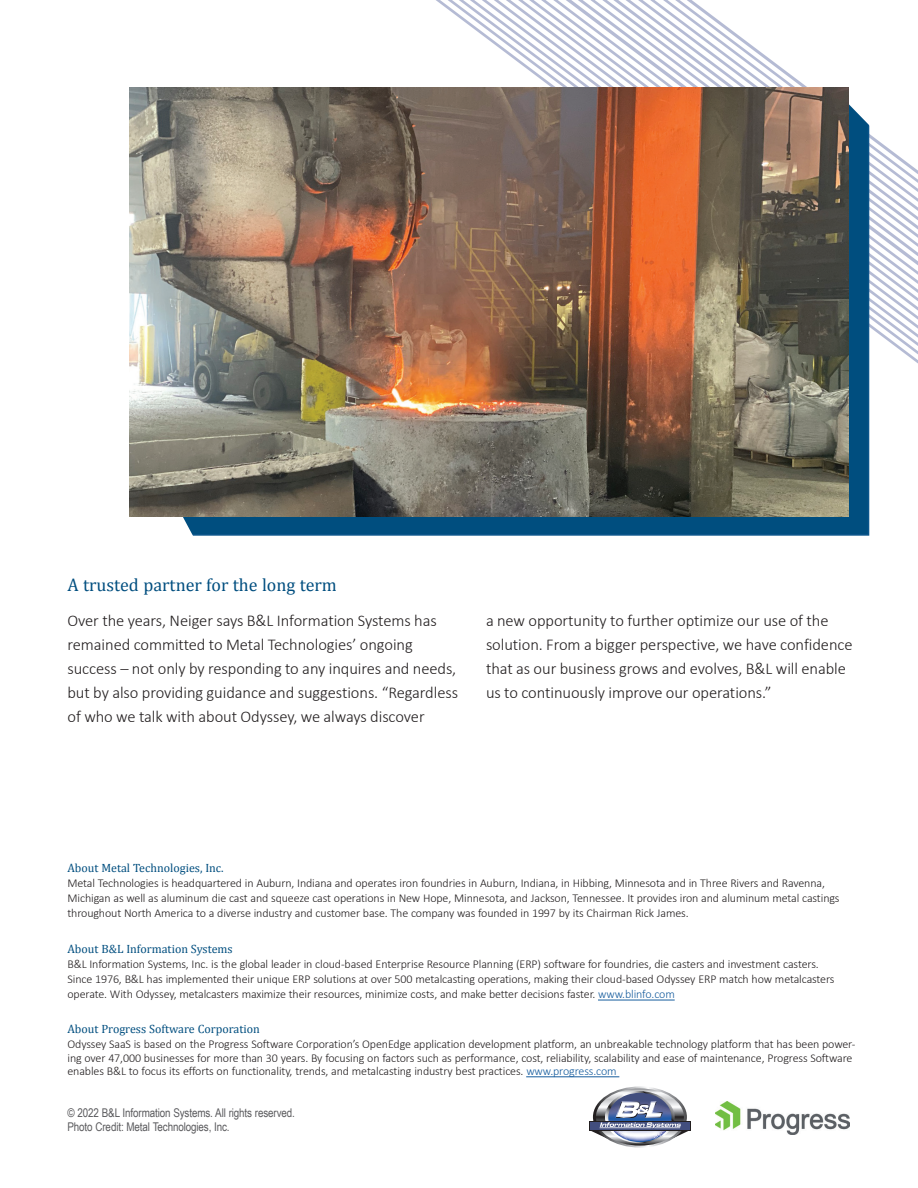
<style>
.page{position:relative;width:918px;height:1188px;background:#fff}
.page>*{position:absolute;margin:0;border:0;box-sizing:border-box;transform-origin:0 0}
.t1{font:18px "Cambria";color:#004e7f}
.t2{font:300 16.5px/24px "Calibri";letter-spacing:-.005em;color:#231f20}
.t3{font:300 12px/15px "Calibri";letter-spacing:-.01em;color:#231f20}
.t4{font:12px "Cambria";color:#004e7f}
.t5{font:12px/13.5px "Arial Narrow";letter-spacing:-.01em;color:#5a5a5d}
.s1{color:#175d9e}
</style>
<div class="page">
<hr style="left:598px;top:1000px;width:77px;height:1px;background:#175d9e">
<hr style="left:526px;top:1077px;width:93px;height:1px;background:#175d9e">
<img style="left:716px;top:1102px;width:134px;height:32px">
<div style="left:589px;top:1121px;width:102px;height:9px;background:#231f20"></div>
<svg style="left:590px;top:1086px;width:100px;height:62px"></svg>
<svg style="left:436px;top:0;width:482px;height:364px"></svg>
<div style="left:140px;top:102px;width:729px;height:434px;background:#004e7f;border:2px solid #0b558b"></div>
<svg style="left:687px;top:0;width:231px;height:174px"></svg>
<svg style="left:129px;top:492px;width:65px;height:44px"></svg>
<img style="left:130px;top:87px;width:719px;height:429px">
<h1 class="t1" style="left:68px;top:574px;width:271px">A trusted partner for the long term</h1>
<p class="t2" style="left:68px;top:607px;width:392px">Over the years, Neiger says B&amp;L Information Systems has remained committed to Metal Technologies’ ongoing success – not only by responding to any inquires and needs, but by also providing guidance and suggestions. “Regardless of who we talk with about Odyssey, we always discover</p>
<h2 class="t2" style="left:486px;top:608px;width:368px">a new opportunity to further optimize our use of the solution. From a bigger perspective, we have confidence that as our business grows and evolves, B&amp;L will enable us to continuously improve our operations.”</h2>
<p class="t4" style="left:68px;top:861px;width:158px">About Metal Technologies, Inc.</p>
<p class="t3" style="left:68px;top:875px;width:774px">Metal Technologies is headquartered in Auburn, Indiana and operates iron foundries in Auburn, Indiana, in Hibbing, Minnesota and in Three Rivers and Ravenna,<br>Michigan as well as aluminum die cast and squeeze cast operations in New Hope, Minnesota, and Jackson, Tennessee. It provides iron and aluminum metal castings throughout North America to a diverse industry and customer base. The company was founded in 1997 by its Chairman Rick James.</p>
<p class="t4" style="left:68px;top:942px;width:167px">About B&amp;L Information Systems</p>
<p class="t3" style="left:68px;top:956px;width:769px">B&amp;L Information Systems, Inc. is the global leader in cloud-based Enterprise Resource Planning (ERP) software for foundries, die casters and investment casters.<br>Since 1976, B&amp;L has implemented their unique ERP solutions at over 500 metalcasting operations, making their cloud-based Odyssey ERP match how metalcasters operate. With Odyssey, metalcasters maximize their resources, minimize costs, and make better decisions faster. <span class="s1">www.blinfo.com</span></p>
<p class="t4" style="left:68px;top:1022px;width:194px">About Progress Software Corporation</p>
<p class="t3" style="left:68px;top:1037px;width:789px;line-height:13.5px">Odyssey SaaS is based on the Progress Software Corporation’s OpenEdge application development platform, an unbreakable technology platform that has been power&shy;ing over 47,000 businesses for more than 30 years. By focusing on factors such as performance, cost, reliability, scalability and ease of maintenance, Progress Software enables B&amp;L to focus its efforts on functionality, trends, and metalcasting industry best practices. <span class="s1">www.progress.com</span></p>
<p class="t5" style="left:68px;top:1106px;width:229px">© 2022 B&amp;L Information Systems. All rights reserved.<br>Photo Credit: Metal Technologies, Inc.</p>
</div>
